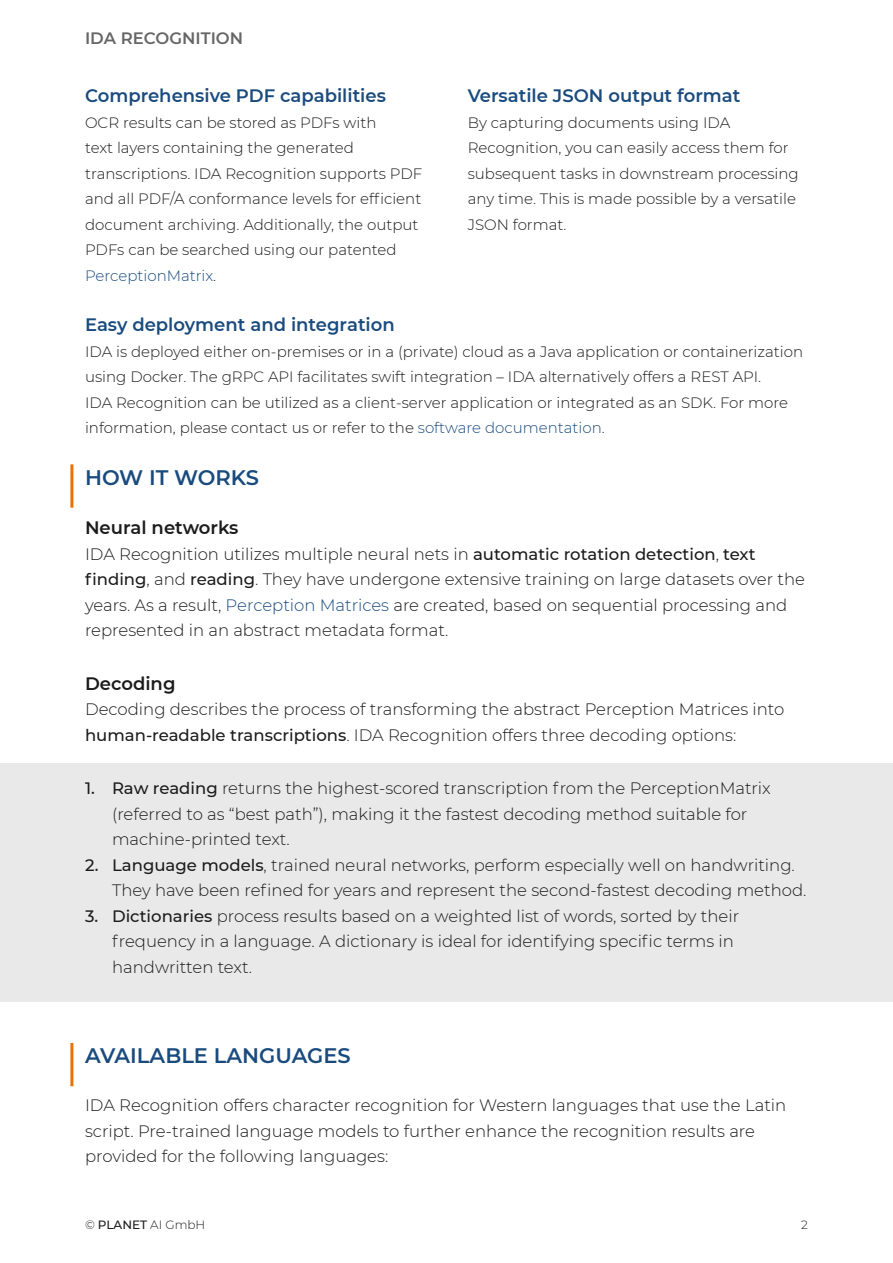
<style>
.page{position:relative;width:893px;height:1263px;background:#fff}
.page>*{position:absolute;margin:0;border:0;box-sizing:border-box;transform-origin:0 0}
.t1{font:600 21px "Montserrat";color:#1a4b7e}
.t2{font:600 18px "Montserrat";color:#1a4b7e}
.t3{font:600 18px "Montserrat";color:#1b1b1b}
.t4{font:300 16.5px/25.5px "Montserrat";color:#1b1b1b}
.t5{font:600 16.5px "Montserrat";color:#666}
.t6{font:300 15px/25.5px "Montserrat";color:#1b1b1b}
.t7{font:300 12px "Montserrat";color:#1b1b1b}
.s1{color:#1a4b7e}
.s2{font-weight:500}
</style>
<div class="page">
<div style="left:0;top:763px;width:893px;height:238px;background:#e4e4e4"></div>
<hr style="left:70px;top:464px;width:3px;height:44px;background:#ee7100">
<hr style="left:70px;top:1043px;width:3px;height:43px;background:#ee7100">
<p class="t5" style="left:85px;top:26px;width:160px">IDA RECOGNITION</p>
<p class="t2" style="left:468px;top:83px;width:274px">Versatile JSON output format</p>
<p class="t6" style="left:468px;top:109px;width:333px">By capturing documents using IDA Recognition, you can easily access them for subsequent tasks in downstream processing any time. This is made possible by a versatile JSON format.</p>
<p class="t2" style="left:85px;top:83px;width:302px">Comprehensive PDF capabilities</p>
<p class="t6" style="left:85px;top:109px;width:339px">OCR results can be stored as PDFs with<br>text layers containing the generated transcriptions. IDA Recognition supports PDF and all PDF/A conformance levels for efficient document archiving. Additionally, the output PDFs can be searched using our patented <span class="s1">PerceptionMatrix</span>.</p>
<p class="t2" style="left:85px;top:312px;width:311px">Easy deployment and integration</p>
<p class="t6" style="left:85px;top:338px;width:720px">IDA is deployed either on-premises or in a (private) cloud as a Java application or containerization using Docker. The gRPC API facilitates swift integration – IDA alternatively offers a REST API.<br>IDA Recognition can be utilized as a client-server application or integrated as an SDK. For more information, please contact us or refer to the <span class="s1">software documentation</span>.</p>
<p class="t1" style="left:85px;top:462px;width:175px">HOW IT WORKS</p>
<p class="t3" style="left:85px;top:515px;width:155px">Neural networks</p>
<p class="t4" style="left:85px;top:540px;width:721px">IDA Recognition utilizes multiple neural nets in <span class="s2">automatic rotation detection</span>, <span class="s2">text finding</span>, and <span class="s2">reading</span>. They have undergone extensive training on large datasets over the years. As a result, <span class="s1">Perception Matrices</span> are created, based on sequential processing and represented in an abstract metadata format.</p>
<p class="t3" style="left:85px;top:671px;width:92px">Decoding</p>
<p class="t4" style="left:85px;top:696px;width:701px">Decoding describes the process of transforming the abstract Perception Matrices into <span class="s2">human-readable transcriptions</span>. IDA Recognition offers three decoding options:</p>
<p class="t4" style="left:112px;top:775px;width:660px;text-indent:-27px"><span class="s2">1. Raw reading</span> returns the highest-scored transcription from the PerceptionMatrix (referred to as “best path”), making it the fastest decoding method suitable for machine-printed text.</p>
<p class="t4" style="left:112px;top:851px;width:696px;text-indent:-27px"><span class="s2">2. Language models</span>, trained neural networks, perform especially well on handwriting.<br>They have been refined for years and represent the second-fastest decoding method.</p>
<p class="t4" style="left:112px;top:902px;width:629px;text-indent:-27px"><span class="s2">3. Dictionaries</span> process results based on a weighted list of words, sorted by their frequency in a language. A dictionary is ideal for identifying specific terms in handwritten text.</p>
<p class="t1" style="left:85px;top:1041px;width:267px">AVAILABLE LANGUAGES</p>
<p class="t4" style="left:85px;top:1092px;width:703px">IDA Recognition offers character recognition for Western languages that use the Latin script. Pre-trained language models to further enhance the recognition results are provided for the following languages:</p>
<p class="t7" style="left:85px;top:1216px;width:122px">© <span class="s2">PLANET</span> AI GmbH</p>
<p class="t7" style="left:801px;top:1216px;width:8px">2</p>
</div>
